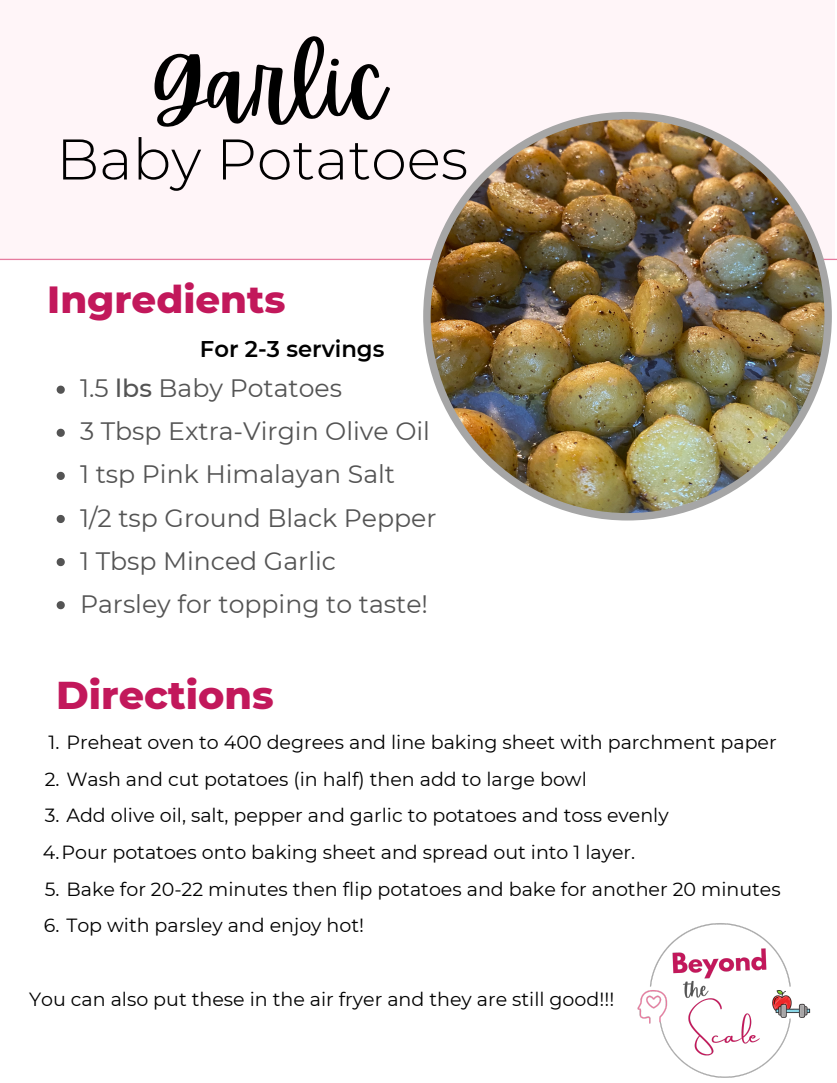
<style>
.page{position:relative;width:837px;height:1083px;background:#fff}
.page>*{position:absolute;margin:0;border:0;box-sizing:border-box;transform-origin:0 0}
.t1{font:90.39px "Apricots";color:#000}
.t2{font:300 57.14px "Montserrat";color:#000}
.t3{font:800 39.55px "Montserrat";color:#c2185b}
.t4{font:800 38.59px "Montserrat";color:#c2185b}
.t5{font:25.11px/43.1px "Montserrat";color:#545454}
.t6{font:600 22.66px "Montserrat";color:#000}
.t7{font:19.07px/36.8px "Montserrat";color:#000}
.s1{font-weight:500}
</style>
<div class="page">
<div style="left:0;top:0;width:835px;height:259px;background:#fff5f8"></div>
<hr style="left:0;top:259px;width:837px;height:1px;background:#e67c9f">
<img style="left:423px;top:112px;width:409px;height:408px">
<img style="left:637px;top:923px;width:174px;height:155px">
<svg style="left:57px;top:386px;width:8px;height:8px"></svg>
<svg style="left:57px;top:429px;width:8px;height:8px"></svg>
<svg style="left:57px;top:472px;width:8px;height:8px"></svg>
<svg style="left:57px;top:515px;width:8px;height:8px"></svg>
<svg style="left:57px;top:558px;width:8px;height:8px"></svg>
<svg style="left:57px;top:601px;width:8px;height:8px"></svg>
<h1 class="t1" style="left:150px;top:32px;width:237px">Garlic</h1>
<h2 class="t2" style="left:56px;top:124px;width:413px">Baby Potatoes</h2>
<h3 class="t4" style="left:47px;top:276px;width:240px">Ingredients</h3>
<p class="t6" style="left:200px;top:335px;width:186px">For 2-3 servings</p>
<h3 class="t5" style="left:80px;top:367px;width:358px">1.5 <span class="s1">lbs</span> Baby Potatoes<br>3 Tbsp Extra-Virgin Olive Oil<br>1 tsp Pink Himalayan Salt<br>1/2 tsp Ground Black Pepper<br>1 Tbsp Minced Garlic<br>Parsley for topping to taste!</h3>
<h3 class="t3" style="left:56px;top:671px;width:219px">Directions</h3>
<p class="t7" style="left:49px;top:723px;width:729px">1. Preheat oven to 400 degrees and line baking sheet with parchment paper</p>
<p class="t7" style="left:45px;top:760px;width:543px">2. Wash and cut potatoes (in half) then add to large bowl</p>
<p class="t7" style="left:43px;top:797px;width:627px">3. Add olive oil, salt, pepper and garlic to potatoes and toss evenly<br>4.Pour potatoes onto baking sheet and spread out into 1 layer.</p>
<p class="t7" style="left:45px;top:870px;width:737px">5. Bake for 20-22 minutes then flip potatoes and bake for another 20 minutes</p>
<p class="t7" style="left:44px;top:907px;width:322px">6. Top with parsley and enjoy hot!</p>
<p class="t7" style="left:29px;top:981px;width:587px">You can also put these in the air fryer and they are still good!!!</p>
</div>
